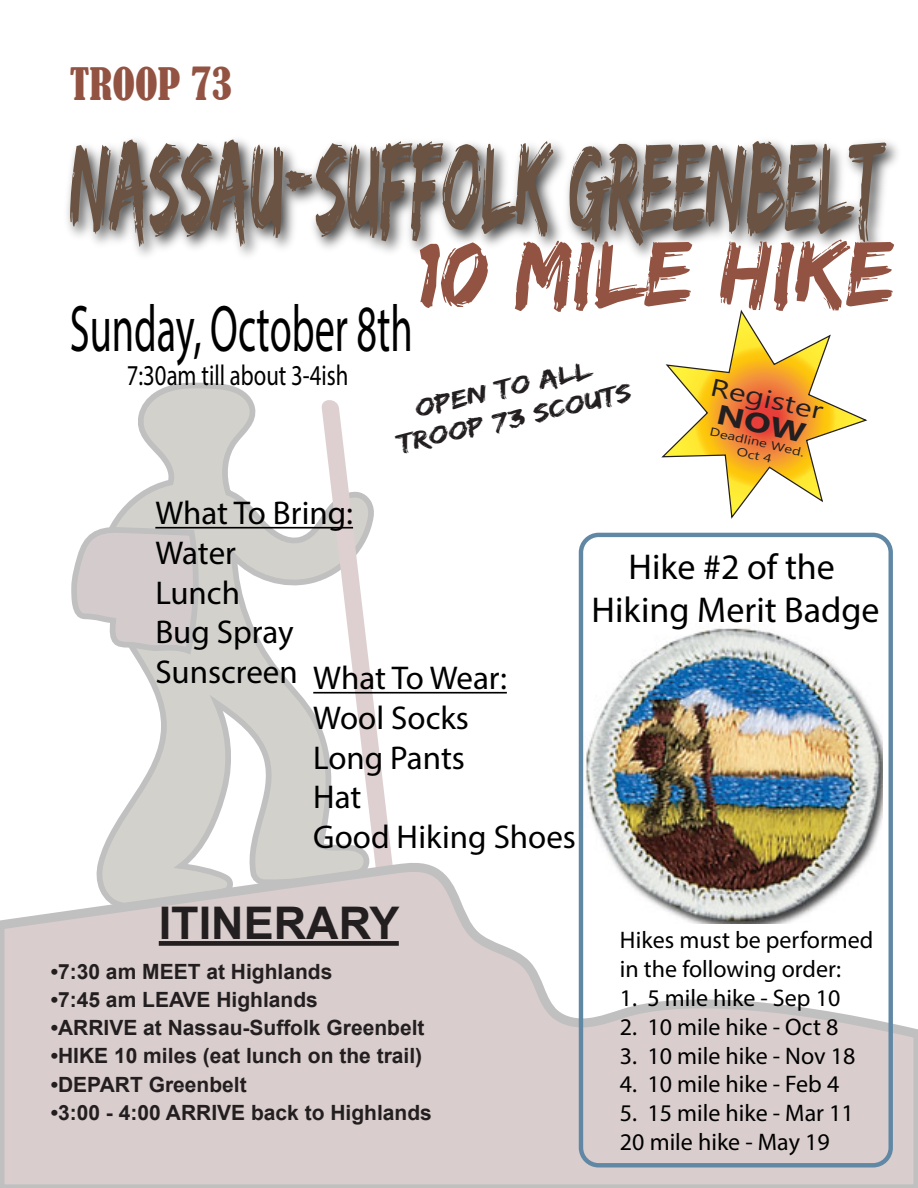
<style>
.page{position:relative;width:918px;height:1188px;background:#fff}
.page>*{position:absolute;margin:0;border:0;box-sizing:border-box;transform-origin:0 0}
.t1{font:129px "Edo SZ";color:#6a5342;scale:.51 1}
.t2{font:96px "Edo SZ";color:#935342}
.t3{font:66.3px "Myriad Pro";color:#000;scale:.61 1}
.t4{font:700 45px "Arial";color:#231f20}
.t5{font:condensed 42px "Bernard";color:#935342}
.t6{font:36px/43.2px "Myriad Pro";color:#000;text-align:center}
.t7{font:33px/39.6px "Myriad Pro";color:#000}
.t8{font:28.8px "Myriad Pro";color:#000;scale:.79 1}
.t9{font:25.8px/30.9px "Edo SZ";color:#231f20;text-align:center;scale:1.28 1}
.t10{font:24.6px "Lao UI";color:#231f20;scale:1.3 1}
.t11{font:24px/28.8px "Myriad Pro";color:#000}
.t12{font:700 21px "Arial";color:#231f20}
.t13{font:11.55px "Lao UI";color:#231f20;scale:1.3 1}
</style>
<div class="page">
<svg style="left:99px;top:383px;width:221px;height:474px"></svg>
<svg style="left:320px;top:400px;width:74px;height:457px"></svg>
<svg style="left:71px;top:525px;width:127px;height:133px;background:#d6d1d1"></svg>
<svg style="left:0;top:857px;width:918px;height:331px"></svg>
<img style="left:67px;top:139px;width:831px;height:117px">
<img style="left:584px;top:628px;width:298px;height:296px">
<div style="left:579px;top:533px;width:314px;height:634px;border:4px solid #6088a5;border-radius:18px"></div>
<div style="left:159px;top:941px;width:240px;height:5px;background:#231f20"></div>
<hr style="left:155px;top:527px;width:198px;height:2px;background:#000">
<hr style="left:313px;top:692px;width:194px;height:2px;background:#000">
<svg style="left:663px;top:311px;width:203px;height:206px"></svg>
<h3 class="t5" style="left:70px;top:60px;width:164px">TROOP 73</h3>
<h1 class="t1" style="left:70px;top:111px;width:1591px">NASSAU-SUFFOLK GREENBELT</h1>
<h2 class="t2" style="left:418px;top:217px;width:478px">10 MILE HIKE</h2>
<h3 class="t3" style="left:70px;top:288px;width:564px">Sunday, October 8th</h3>
<p class="t9" style="left:388px;top:399px;width:188px;rotate:-13deg">OPEN TO ALL<br>TROOP 73 SCOUTS</p>
<h3 class="t8" style="left:127px;top:358px;width:282px">7:30am till about 3-4ish</h3>
<p class="t10" style="left:715px;top:370px;width:89px;rotate:13deg">Register</p>
<p class="t13" style="left:712px;top:424px;width:76px;rotate:13deg">Deadline Wed.</p>
<p class="t13" style="left:739px;top:444px;width:29px;rotate:13deg">Oct 4</p>
<h3 class="t7" style="left:155px;top:493px;width:199px">What To Bring:<br>Water<br>Lunch<br>Bug Spray</h3>
<h3 class="t7" style="left:313px;top:658px;width:264px;text-indent:-158px">Sunscreen What To Wear:<br>Wool Socks<br>Long Pants<br>Hat<br>Good Hiking Shoes</h3>
<h3 class="t6" style="left:591px;top:545px;width:290px">Hike #2 of the<br>Hiking Merit Badge</h3>
<h3 class="t4" style="left:159px;top:893px;width:242px">ITINERARY</h3>
<p class="t12" style="left:51px;top:957px;width:283px">•7:30 am MEET at Highlands</p>
<p class="t12" style="left:51px;top:986px;width:269px">•7:45 am LEAVE Highlands</p>
<p class="t12" style="left:51px;top:1014px;width:375px">•ARRIVE at Nassau-Suffolk Greenbelt</p>
<p class="t12" style="left:51px;top:1042px;width:373px">•HIKE 10 miles (eat lunch on the trail)</p>
<p class="t12" style="left:51px;top:1070px;width:197px">•DEPART Greenbelt</p>
<p class="t12" style="left:51px;top:1098px;width:383px">•3:00 - 4:00 ARRIVE back to Highlands</p>
<p class="t11" style="left:620px;top:926px;width:255px">Hikes must be performed in the following order:</p>
<p class="t11" style="left:620px;top:983px;width:222px">1. 5 mile hike - Sep 10</p>
<p class="t11" style="left:620px;top:1012px;width:220px">2. 10 mile hike - Oct 8</p>
<p class="t11" style="left:620px;top:1041px;width:237px">3. 10 mile hike - Nov 18</p>
<p class="t11" style="left:620px;top:1070px;width:221px">4. 10 mile hike - Feb 4</p>
<p class="t11" style="left:620px;top:1098px;width:235px">5. 15 mile hike - Mar 11<br>20 mile hike - May 19</p>
</div>
